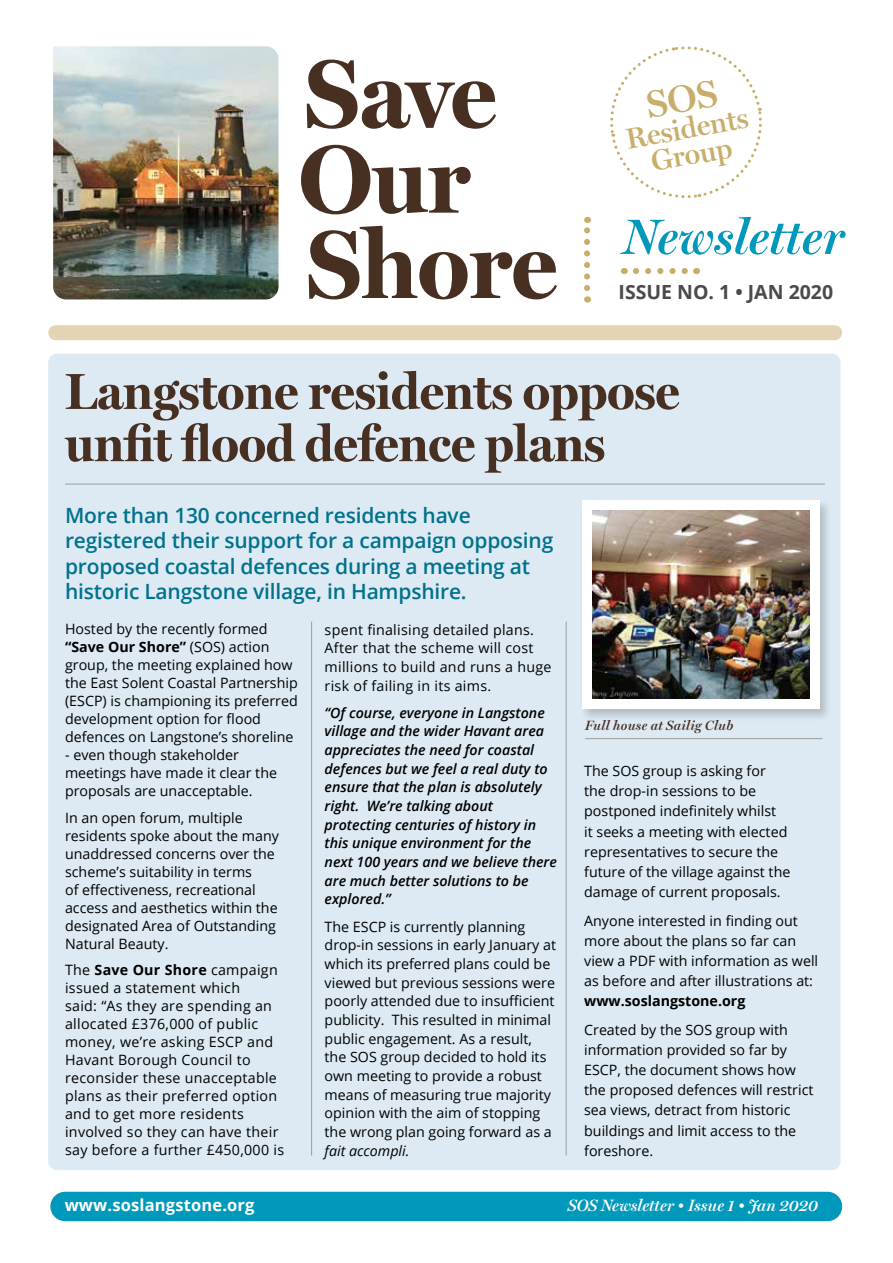
<style>
.page{position:relative;width:893px;height:1263px;background:#fff}
.page>*{position:absolute;margin:0;border:0;box-sizing:border-box;transform-origin:0 0}
.t1{font:700 51px/52.2px "Miller Display";color:#472f22}
.t2{font:600 29.1px/26.5px "Miller Display";color:#c8ae6a;text-align:center}
.t3{font:600 21px/25.5px "Open Sans";letter-spacing:-.01em;color:#00728d}
.t4{font:700 19.5px "Open Sans";color:#4a4a49}
.t5{font:italic 600 16.5px "Miller Display";color:#fff}
.t6{font:700 16.5px "Open Sans";letter-spacing:.01em;color:#fff}
.t7{font:14.25px/18px "Open Sans";color:#000}
.t8{font:14.25px/18px "Open Sans";letter-spacing:.02em;color:#000}
.t9{font:italic 600 14.25px/18.6px "Open Sans";color:#000}
.t10{font:700 14.25px "Open Sans";color:#000}
.t11{font:italic 14.25px "Open Sans";color:#000}
.t12{font:italic 600 13.5px "Miller Display";letter-spacing:.02em;color:#472f22}
.s1{font-weight:700}
</style>
<div class="page">
<div style="left:48px;top:354px;width:792px;height:816px;background:#ddeaf3;border-radius:9px"></div>
<img style="left:53px;top:46px;width:226px;height:253px">
<div style="left:56px;top:325px;width:779px;height:15px;background:#e3d4b3"></div>
<svg style="left:620px;top:217px;width:226px;height:38px"></svg>
<svg style="left:636px;top:268px;width:52px;height:6px"></svg>
<div style="left:50px;top:1192px;width:792px;height:29px;background:#0099bc;border-radius:15px"></div>
<svg style="left:309px;top:226px;width:248px;height:73px"></svg>
<svg style="left:301px;top:145px;width:170px;height:69px"></svg>
<svg style="left:307px;top:60px;width:189px;height:69px"></svg>
<svg style="left:584px;top:217px;width:6px;height:71px"></svg>
<hr style="left:311px;top:621px;width:1px;height:534px;background:#9d9d9c">
<hr style="left:65px;top:484px;width:760px;height:1px;background:#9d9d9c">
<hr style="left:566px;top:621px;width:1px;height:534px;background:#9d9d9c">
<hr style="left:585px;top:738px;width:237px;height:1px;background:#9d9d9c">
<div style="left:579px;top:498px;width:253px;height:224px;background:#000;opacity:.2"></div>
<div style="left:582px;top:500px;width:237px;height:209px;background:#fff"></div>
<img style="left:593px;top:510px;width:217px;height:188px">
<svg style="left:610px;top:46px;width:152px;height:152px"></svg>
<h2 class="t2" style="left:624px;top:126px;width:125px;rotate:-10deg">Residents<br>Group</h2>
<h3 class="t4" style="left:618px;top:278px;width:216px">ISSUE NO. 1 • JAN 2020</h3>
<h1 class="t1" style="left:65px;top:365px;width:616px">Langstone residents oppose unfit flood defence plans</h1>
<h3 class="t3" style="left:65px;top:502px;width:490px">More than 130 concerned residents have registered their support for a campaign opposing proposed coastal defences during a meeting at historic Langstone village, in Hampshire.</h3>
<p class="t7" style="left:65px;top:620px;width:234px">Hosted by the recently formed <span class="s1">“Save Our Shore”</span> (SOS) action group, the meeting explained how the East Solent Coastal Partnership (ESCP) is championing its preferred development option for flood defences on Langstone’s shoreline</p>
<p class="t7" style="left:65px;top:746px;width:213px">- even though stakeholder meetings have made it clear the proposals are unacceptable.</p>
<p class="t7" style="left:65px;top:808px;width:215px">In an open forum, multiple residents spoke about the many unaddressed concerns over the scheme’s suitability in terms<br>of effectiveness, recreational access and aesthetics within the designated Area of Outstanding<br>Natural Beauty.</p>
<p class="t8" style="left:65px;top:961px;width:221px">The <span class="s1">Save Our Shore</span> campaign issued a statement which<br>said: “As they are spending an allocated £376,000 of public money, we’re asking ESCP and<br>Havant Borough Council to reconsider these unacceptable plans as their preferred option and to get more residents involved so they can have their say before a further £450,000 is</p>
<p class="t8" style="left:325px;top:620px;width:228px;line-height:18.6px">spent finalising detailed plans.<br>After that the scheme will cost millions to build and runs a huge risk of failing in its aims.</p>
<p class="t9" style="left:325px;top:703px;width:234px">“Of course, everyone in Langstone village and the wider Havant area appreciates the need for coastal defences but we feel a real duty to ensure that the plan is absolutely right. We’re talking about protecting centuries of history in this unique environment for the next 100 years and we believe there are much better solutions to be explored.”</p>
<p class="t7" style="left:325px;top:917px;width:233px;line-height:18.6px">The ESCP is currently planning drop-in sessions in early January at which its preferred plans could be viewed but previous sessions were poorly attended due to insufficient publicity. This resulted in minimal public engagement. As a result, the SOS group decided to hold its own meeting to provide a robust means of measuring true majority opinion with the aim of stopping the wrong plan going forward as a</p>
<p class="t11" style="left:325px;top:1141px;width:86px">fait accompli.</p>
<p class="t12" style="left:585px;top:718px;width:150px">Full house at Sailig Club</p>
<p class="t7" style="left:584px;top:760px;width:208px;line-height:20.2px">The SOS group is asking for the drop-in sessions to be postponed indefinitely whilst<br>it seeks a meeting with elected representatives to secure the future of the village against the damage of current proposals.</p>
<p class="t7" style="left:584px;top:910px;width:236px;line-height:20.1px">Anyone interested in finding out more about the plans so far can view a PDF with information as well as before and after illustrations at:</p>
<p class="t10" style="left:584px;top:991px;width:163px">www.soslangstone.org</p>
<p class="t7" style="left:584px;top:1019px;width:231px;line-height:20.1px">Created by the SOS group with information provided so far by<br>ESCP, the document shows how the proposed defences will restrict sea views, detract from historic buildings and limit access to the foreshore.</p>
<p class="t6" style="left:65px;top:1194px;width:191px">www.soslangstone.org</p>
<p class="t5" style="left:568px;top:1196px;width:252px">SOS Newsletter • Issue 1 • Jan 2020</p>
</div>
